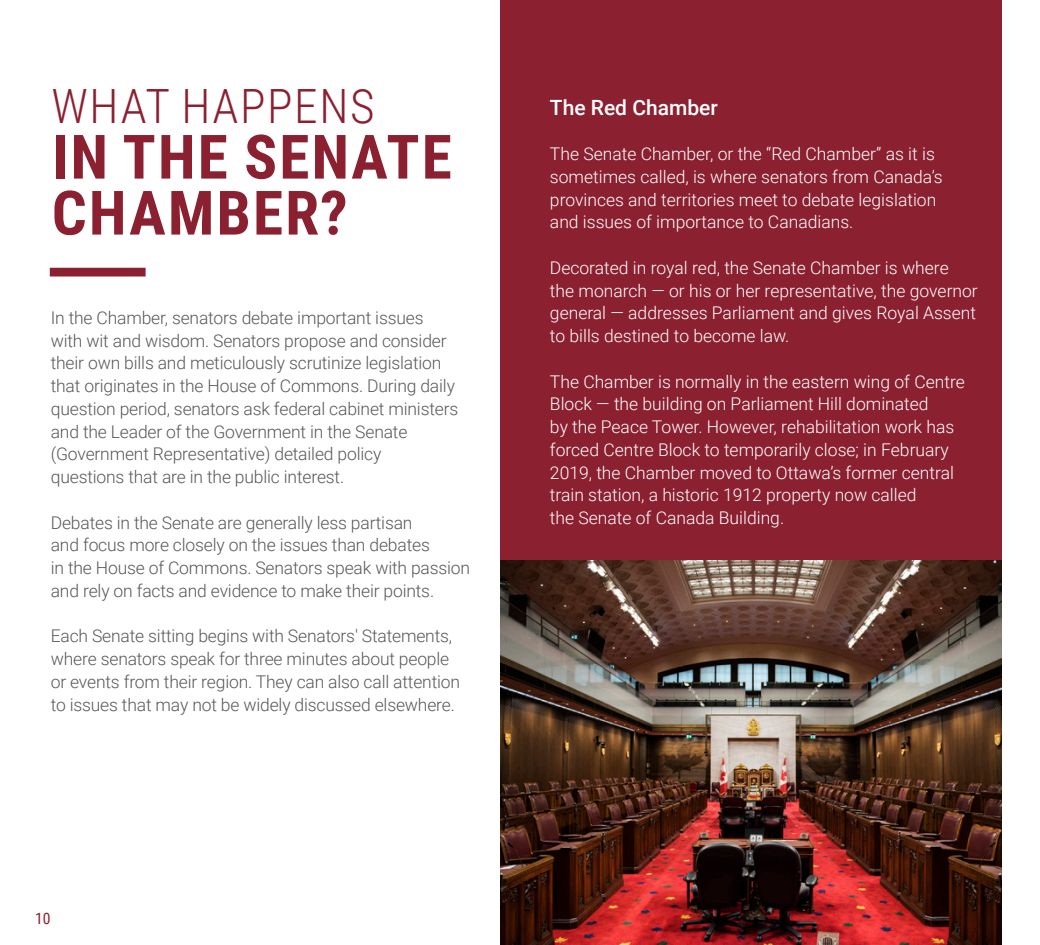
<style>
.page{position:relative;width:1040px;height:945px;background:#fff}
.page>*{position:absolute;margin:0;border:0;box-sizing:border-box;transform-origin:0 0}
.t1{font:700 61.25px/56px "Roboto Condensed";letter-spacing:.035em;color:#8b2031}
.t2{font:300 47.25px "Roboto Condensed";letter-spacing:.035em;color:#8b2031}
.t3{font:500 21px "Roboto";color:#fff}
.t4{font:300 17.5px/22.8px "Roboto";letter-spacing:-.01em;color:#57585a}
.t5{font:300 17.5px/22.8px "Roboto";color:#fff}
.t6{font:15.75px "Roboto Condensed";color:#8b2031}
</style>
<div class="page">
<div style="left:500px;top:0;width:501px;height:790px;background:#8b2031"></div>
<img style="left:500px;top:561px;width:501px;height:384px">
<div style="left:50px;top:268px;width:96px;height:8px;background:#8b2031"></div>
<h2 class="t2" style="left:52px;top:73px;width:325px">WHAT HAPPENS</h2>
<h1 class="t1" style="left:52px;top:127px;width:401px">IN THE SENATE<br>CHAMBER?</h1>
<p class="t4" style="left:51px;top:306px;width:409px">In the Chamber, senators debate important issues with wit and wisdom. Senators propose and consider their own bills and meticulously scrutinize legislation that originates in the House of Commons. During daily question period, senators ask federal cabinet ministers and the Leader of the Government in the Senate (Government Representative) detailed policy questions that are in the public interest.</p>
<p class="t4" style="left:51px;top:510px;width:421px">Debates in the Senate are generally less partisan<br>and focus more closely on the issues than debates<br>in the House of Commons. Senators speak with passion and rely on facts and evidence to make their points.</p>
<p class="t4" style="left:51px;top:624px;width:411px">Each Senate sitting begins with Senators' Statements, where senators speak for three minutes about people or events from their region. They can also call attention to issues that may not be widely discussed elsewhere.</p>
<p class="t6" style="left:35px;top:907px;width:17px">10</p>
<p class="t3" style="left:550px;top:92px;width:169px">The Red Chamber</p>
<p class="t5" style="left:550px;top:142px;width:394px">The Senate Chamber, or the “Red Chamber” as it is sometimes called, is where senators from Canada’s provinces and territories meet to debate legislation and issues of importance to Canadians.</p>
<p class="t5" style="left:550px;top:256px;width:429px">Decorated in royal red, the Senate Chamber is where<br>the monarch — or his or her representative, the governor general — addresses Parliament and gives Royal Assent to bills destined to become law.</p>
<p class="t5" style="left:550px;top:369px;width:416px">The Chamber is normally in the eastern wing of Centre Block — the building on Parliament Hill dominated<br>by the Peace Tower. However, rehabilitation work has forced Centre Block to temporarily close; in February 2019, the Chamber moved to Ottawa’s former central train station, a historic 1912 property now called<br>the Senate of Canada Building.</p>
</div>
